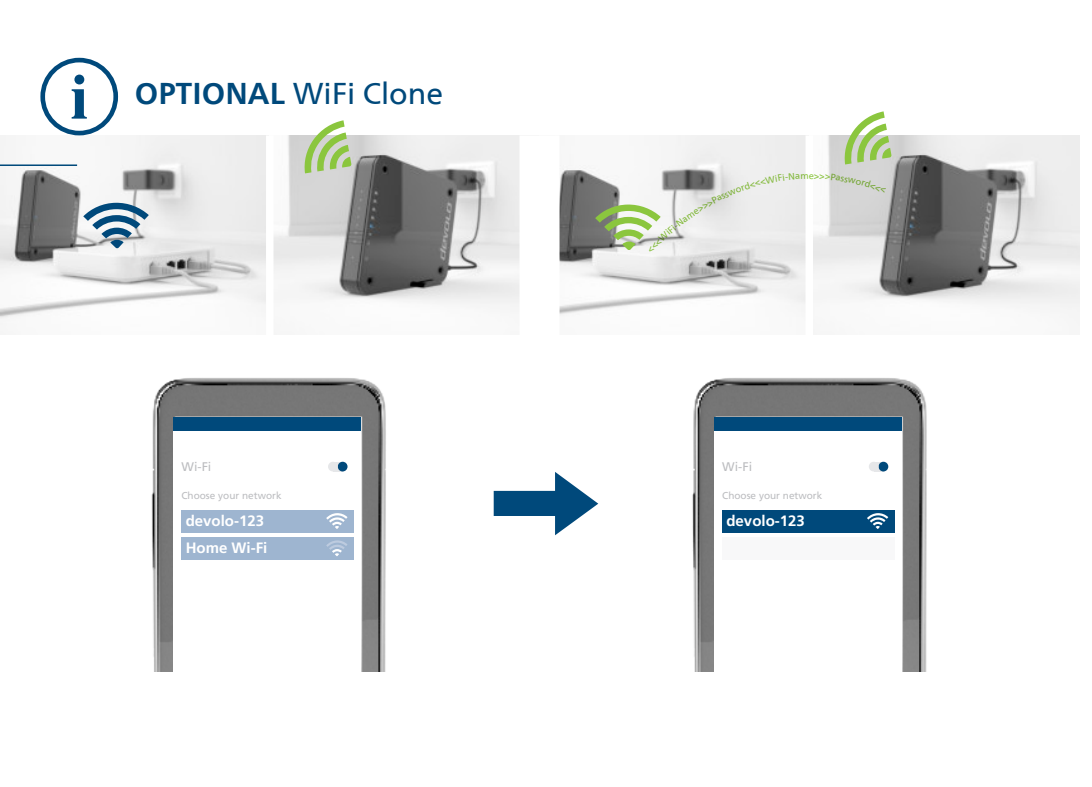
<style>
.page{position:relative;width:1092px;height:787px;background:#fff}
.page>*{position:absolute;margin:0;border:0;box-sizing:border-box;transform-origin:0 0}
.t1{font:30px "Frutiger Neue LT Com";color:#00497b}
.t2{font:700 15px/27.5px "Frutiger LT Com";color:#fff}
.t3{font:12.5px "Frutiger LT Com";color:#bcbdc0}
.t4{font:10px "Frutiger LT Com";color:#bcbdc0}
.s1{font-weight:700}
</style>
<div class="page">
<img style="left:0;top:135px;width:1078px;height:184px">
<hr style="left:0;top:164px;width:77px;height:2px;background:#00497b">
<div style="left:40px;top:58px;width:78px;height:77px;border:5px solid #00497b;border-radius:50%"></div>
<svg style="left:72px;top:75px;width:15px;height:44px"></svg>
<div style="left:266px;top:135px;width:7px;height:201px;background:#fff"></div>
<div style="left:805px;top:135px;width:8px;height:201px;background:#fff"></div>
<div style="left:519px;top:135px;width:40px;height:201px;background:#fff"></div>
<img style="left:151px;top:378px;width:776px;height:293px">
<svg style="left:83px;top:202px;width:66px;height:46px"></svg>
<svg style="left:303px;top:120px;width:48px;height:53px"></svg>
<svg style="left:493px;top:472px;width:105px;height:63px"></svg>
<svg style="left:843px;top:111px;width:48px;height:53px"></svg>
<div style="left:174px;top:417px;width:187px;height:254px;background:#fff"></div>
<div style="left:181px;top:509px;width:173px;height:23px;background:#9eb5d0"></div>
<div style="left:181px;top:537px;width:173px;height:23px;background:#9eb5d0"></div>
<svg style="left:326px;top:513px;width:21px;height:16px"></svg>
<svg style="left:326px;top:540px;width:21px;height:16px"></svg>
<svg style="left:335px;top:462px;width:5px;height:9px"></svg>
<div style="left:338px;top:462px;width:9px;height:9px;background:#00497b;border-radius:50%"></div>
<div style="left:328px;top:462px;width:10px;height:9px;background:#e6e7e9;border-radius:50%"></div>
<div style="left:174px;top:417px;width:187px;height:14px;background:#00497b"></div>
<div style="left:714px;top:417px;width:187px;height:254px;background:#fff"></div>
<div style="left:722px;top:509px;width:172px;height:23px;background:#00497b"></div>
<div style="left:722px;top:537px;width:172px;height:23px;background:#f8f8f9"></div>
<svg style="left:867px;top:513px;width:21px;height:16px"></svg>
<div style="left:873px;top:462px;width:10px;height:9px;background:#e6e7e9"></div>
<div style="left:878px;top:462px;width:10px;height:9px;background:#00497b;border-radius:50%"></div>
<div style="left:868px;top:462px;width:10px;height:9px;background:#e6e7e9;border-radius:50%"></div>
<div style="left:714px;top:417px;width:187px;height:14px;background:#00497b"></div>
<svg style="left:595px;top:173px;width:290px;height:80px"></svg>
<h1 class="t1" style="left:135px;top:76px;width:309px"><span class="s1">OPTIONAL</span> WiFi Clone</h1>
<p class="t3" style="left:181px;top:459px;width:31px">Wi-Fi</p>
<p class="t4" style="left:181px;top:490px;width:102px">Choose your network</p>
<h2 class="t2" style="left:186px;top:508px;width:83px">devolo-123<br>Home Wi-Fi</h2>
<p class="t3" style="left:722px;top:459px;width:31px">Wi-Fi</p>
<p class="t4" style="left:722px;top:490px;width:102px">Choose your network</p>
<h2 class="t2" style="left:726px;top:508px;width:80px">devolo-123</h2>
</div>
